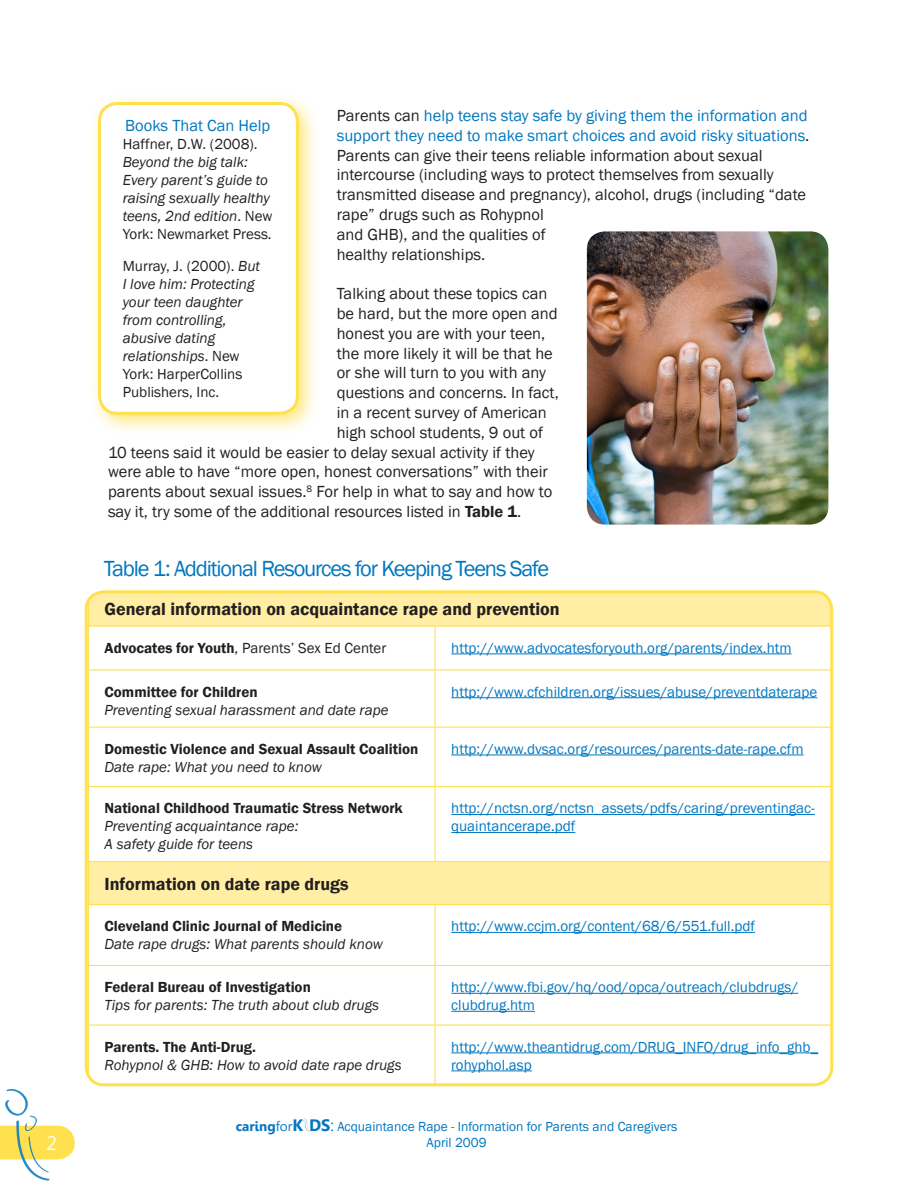
<style>
.page{position:relative;width:918px;height:1188px;background:#fff}
.page>*{position:absolute;margin:0;border:0;box-sizing:border-box;transform-origin:0 0}
.t1{font:22.5px "Franklin Gothic";letter-spacing:-.05em;color:#0077c0}
.t2{font:19.5px "Leelawadee";color:#fff}
.t3{font:600 18px "Franklin Gothic";color:#231f20}
.t4{font:16.5px/19.8px "Franklin Gothic";color:#231f20}
.t5{font:16.5px "Franklin Gothic";color:#0077c0}
.t6{font:italic 15px/18px "Franklin Gothic";color:#231f20}
.Paragraph_Style_6{font:15px/18px "Franklin Gothic";color:#0077c0}
.t7{font:600 15px "Franklin Gothic";color:#231f20}
.t8{font:15px "Franklin Gothic";color:#231f20}
.t9{font:13.5px "Franklin Gothic";color:#0077c0}
.s1{color:#0077c0}
.s2{font-weight:600}
.s3{font-style:normal}
.s4{font-family:"Leelawadee";font-weight:700}
.s5{font-family:"Leelawadee"}
.s6{font-family:"Leelawadee";font-weight:700;font-size:16.5px}
.s7{font-family:"Leelawadee";font-size:16.5px}
</style>
<div class="page">
<div style="left:88px;top:92px;width:238px;height:350px;background:#ffe04e;opacity:.75"></div>
<div style="left:100px;top:104px;width:197px;height:309px;background:#fff;border-radius:18px"></div>
<div style="left:98px;top:102px;width:201px;height:313px;border:3px solid #ffe04e;border-radius:18px"></div>
<div style="left:89px;top:594px;width:740px;height:32px;background:#ffeea3"></div>
<svg style="left:89px;top:627px;width:743px;height:458px"></svg>
<hr style="left:88px;top:592px;width:1px;height:34px;background:#ffe04e">
<hr style="left:88px;top:626px;width:347px;height:1px;background:#ffe04e">
<hr style="left:435px;top:626px;width:397px;height:1px;background:#ffe04e">
<hr style="left:435px;top:627px;width:1px;height:42px;background:#ffe04e">
<hr style="left:88px;top:669px;width:347px;height:1px;background:#ffe04e">
<hr style="left:435px;top:669px;width:397px;height:1px;background:#ffe04e">
<hr style="left:435px;top:670px;width:1px;height:57px;background:#ffe04e">
<hr style="left:88px;top:727px;width:347px;height:1px;background:#ffe04e">
<hr style="left:435px;top:727px;width:397px;height:1px;background:#ffe04e">
<hr style="left:435px;top:728px;width:1px;height:58px;background:#ffe04e">
<hr style="left:88px;top:786px;width:347px;height:1px;background:#ffe04e">
<hr style="left:435px;top:786px;width:397px;height:1px;background:#ffe04e">
<hr style="left:435px;top:787px;width:1px;height:74px;background:#ffe04e">
<hr style="left:88px;top:861px;width:347px;height:1px;background:#ffe04e">
<hr style="left:435px;top:861px;width:397px;height:1px;background:#ffe04e">
<hr style="left:88px;top:904px;width:347px;height:1px;background:#ffe04e">
<hr style="left:435px;top:904px;width:397px;height:1px;background:#ffe04e">
<hr style="left:435px;top:905px;width:1px;height:60px;background:#ffe04e">
<hr style="left:88px;top:965px;width:347px;height:1px;background:#ffe04e">
<hr style="left:435px;top:965px;width:397px;height:1px;background:#ffe04e">
<hr style="left:435px;top:966px;width:1px;height:59px;background:#ffe04e">
<hr style="left:88px;top:1025px;width:347px;height:1px;background:#ffe04e">
<hr style="left:88px;top:1026px;width:1px;height:59px;background:#ffe04e">
<hr style="left:435px;top:1025px;width:397px;height:1px;background:#ffe04e">
<hr style="left:435px;top:1026px;width:1px;height:59px;background:#ffe04e">
<hr style="left:451px;top:654px;width:341px;height:1px;background:#0077c0">
<hr style="left:451px;top:697px;width:366px;height:1px;background:#0077c0">
<hr style="left:451px;top:755px;width:353px;height:1px;background:#0077c0">
<hr style="left:451px;top:814px;width:364px;height:1px;background:#0077c0">
<hr style="left:451px;top:832px;width:124px;height:1px;background:#0077c0">
<hr style="left:451px;top:932px;width:304px;height:1px;background:#0077c0">
<hr style="left:451px;top:993px;width:347px;height:1px;background:#0077c0">
<hr style="left:451px;top:1011px;width:84px;height:1px;background:#0077c0">
<hr style="left:451px;top:1053px;width:367px;height:1px;background:#0077c0">
<hr style="left:451px;top:1071px;width:81px;height:1px;background:#0077c0">
<div style="left:85px;top:590px;width:748px;height:496px;border:3px solid #ffe04e;border-radius:18px"></div>
<img style="left:587px;top:231px;width:241px;height:294px">
<svg style="left:303px;top:1118px;width:6px;height:12px"></svg>
<svg style="left:0;top:1089px;width:75px;height:92px"></svg>
<p class="t2" style="left:47px;top:1132px;width:12px">2</p>
<p class="t4" style="left:337px;top:106px;width:474px">Parents can <span class="s1">help teens stay safe by giving them the information and support they need to make smart choices and avoid risky situations</span>.<br>Parents can give their teens reliable information about sexual intercourse (including ways to protect themselves from sexually transmitted disease and pregnancy), alcohol, drugs (including “date rape” drugs such as Rohypnol<br>and GHB), and the qualities of<br>healthy relationships.</p>
<p class="t4" style="left:337px;top:284px;width:212px">Talking about these topics can</p>
<p class="t4" style="left:337px;top:304px;width:223px">be hard, but the more open and</p>
<p class="t4" style="left:337px;top:324px;width:210px">honest you are with your teen,</p>
<p class="t4" style="left:337px;top:344px;width:218px">the more likely it will be that he</p>
<p class="t4" style="left:337px;top:363px;width:211px">or she will turn to you with any</p>
<p class="t4" style="left:337px;top:383px;width:224px">questions and concerns. In fact,</p>
<p class="t4" style="left:337px;top:403px;width:212px">in a recent survey of American</p>
<p class="t4" style="left:337px;top:423px;width:208px">high school students, 9 out of</p>
<p class="t4" style="left:108px;top:443px;width:428px">10 teens said it would be easier to delay sexual activity if they</p>
<p class="t4" style="left:108px;top:462px;width:442px">were able to have “more open, honest conversations” with their</p>
<p class="t4" style="left:108px;top:482px;width:446px">parents about sexual issues.<sup>8</sup> For help in what to say and how to</p>
<p class="t4" style="left:108px;top:502px;width:415px">say it, try some of the additional resources listed in <span class="s2">Table 1</span>.</p>
<p class="t5" style="left:125px;top:115px;width:147px">Books That Can Help</p>
<p class="t6" style="left:123px;top:135px;width:151px"><span class="s3">Haffner, D.W. (2008).<br></span>Beyond the big talk:<br>Every parent’s guide to raising sexually healthy teens, 2nd edition<span class="s3">. New<br>York: Newmarket Press.</span></p>
<p class="t6" style="left:123px;top:257px;width:139px"><span class="s3">Murray, J. (2000).</span> But<br>I love him: Protecting your teen daughter from controlling, abusive dating relationships<span class="s3">. New<br>York: HarperCollins<br>Publishers, Inc.</span></p>
<p class="t1" style="left:104px;top:555px;width:447px">Table 1: Additional Resources for Keeping Teens Safe</p>
<p class="t3" style="left:105px;top:598px;width:457px">General information on acquaintance rape and prevention</p>
<p class="t8" style="left:105px;top:638px;width:283px"><span class="s2">Advocates for Youth</span>, Parents’ Sex Ed Center</p>
<p class="Paragraph_Style_6" style="left:451px;top:639px;width:342px">http://www.advocatesforyouth.org/parents/index.htm</p>
<p class="t7" style="left:105px;top:682px;width:155px">Committee for Children</p>
<p class="t6" style="left:105px;top:701px;width:286px">Preventing sexual harassment and date rape</p>
<p class="Paragraph_Style_6" style="left:451px;top:683px;width:368px">http://www.cfchildren.org/issues/abuse/preventdaterape</p>
<p class="t7" style="left:105px;top:740px;width:315px">Domestic Violence and Sexual Assault Coalition</p>
<p class="t6" style="left:105px;top:758px;width:219px">Date rape: What you need to know</p>
<p class="Paragraph_Style_6" style="left:451px;top:740px;width:354px">http://www.dvsac.org/resources/parents-date-rape.cfm</p>
<p class="t7" style="left:105px;top:799px;width:300px">National Childhood Traumatic Stress Network</p>
<p class="t6" style="left:105px;top:818px;width:195px">Preventing acquaintance rape:</p>
<p class="t6" style="left:105px;top:836px;width:150px">A safety guide for teens</p>
<p class="Paragraph_Style_6" style="left:451px;top:800px;width:365px">http://nctsn.org/nctsn_assets/pdfs/caring/preventingac&shy;quaintancerape.pdf</p>
<p class="t3" style="left:105px;top:873px;width:246px">Information on date rape drugs</p>
<p class="t7" style="left:105px;top:917px;width:239px">Cleveland Clinic Journal of Medicine</p>
<p class="t6" style="left:105px;top:936px;width:280px">Date rape drugs: What parents should know</p>
<p class="Paragraph_Style_6" style="left:451px;top:918px;width:305px">http://www.ccjm.org/content/68/6/551.full.pdf</p>
<p class="t7" style="left:105px;top:978px;width:208px">Federal Bureau of Investigation</p>
<p class="t6" style="left:105px;top:996px;width:276px">Tips for parents: The truth about club drugs</p>
<p class="Paragraph_Style_6" style="left:451px;top:979px;width:349px">http://www.fbi.gov/hq/ood/opca/outreach/clubdrugs/ clubdrug.htm</p>
<p class="t7" style="left:105px;top:1038px;width:153px">Parents. The Anti-Drug.</p>
<p class="t6" style="left:105px;top:1056px;width:299px">Rohypnol &amp; GHB: How to avoid date rape drugs</p>
<p class="Paragraph_Style_6" style="left:451px;top:1038px;width:368px">http://www.theantidrug.com/DRUG_INFO/drug_info_ghb_ rohyphol.asp</p>
<p class="t9" style="left:236px;top:1118px;width:443px"><span class="s4">caring</span><span class="s5">for</span><span class="s6">K DS</span><span class="s7">:</span> Acquaintance Rape - Information for Parents and Caregivers</p>
<p class="t9" style="left:427px;top:1134px;width:62px">April 2009</p>
</div>
